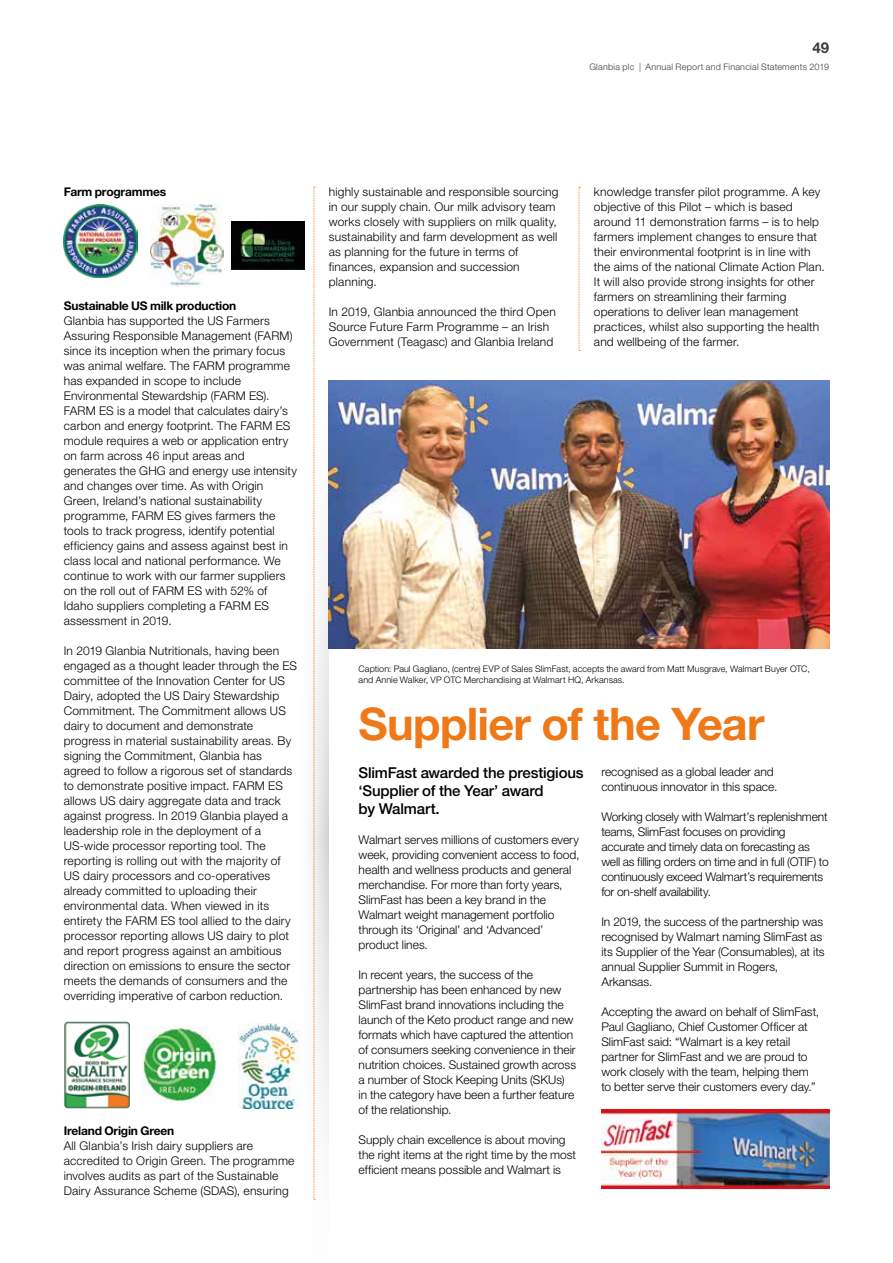
<style>
.page{position:relative;width:893px;height:1263px;background:#fff}
.page>*{position:absolute;margin:0;border:0;box-sizing:border-box;transform-origin:0 0}
.t1{font:700 45px "Helvetica Neue LT Std";letter-spacing:-.015em;color:#ef7918}
.t2{font:500 15px/18px "Helvetica Neue LT Std";letter-spacing:-.015em;color:#000}
.t3{font:700 15px "Helvetica Neue LT Std";color:#3c3c3b}
.t4{font:300 12px/15px "Helvetica Neue LT Std";letter-spacing:.01em;color:#000}
.t5{font:300 12px/15px "Helvetica Neue LT Std";letter-spacing:-.015em;color:#000}
.t6{font:700 12px "Helvetica Neue LT Std";letter-spacing:-.015em;color:#000}
.t7{font:300 9px/10.5px "Helvetica Neue LT Std";letter-spacing:.01em;color:#000}
.t8{font:300 9px "Helvetica Neue LT Std";letter-spacing:.025em;color:#3c3c3b}
</style>
<div class="page">
<svg style="left:314px;top:187px;width:1px;height:179px"></svg>
<svg style="left:579px;top:187px;width:1px;height:164px"></svg>
<svg style="left:299px;top:366px;width:30px;height:834px"></svg>
<img style="left:329px;top:381px;width:500px;height:267px">
<img style="left:64px;top:204px;width:73px;height:74px">
<img style="left:150px;top:204px;width:73px;height:82px">
<img style="left:231px;top:221px;width:73px;height:48px">
<img style="left:64px;top:1021px;width:66px;height:87px">
<img style="left:143px;top:1026px;width:75px;height:76px">
<img style="left:239px;top:1023px;width:60px;height:85px">
<img style="left:601px;top:1110px;width:228px;height:78px">
<p class="t3" style="left:812px;top:39px;width:18px">49</p>
<p class="t8" style="left:589px;top:62px;width:241px">Glanbia plc | Annual Report and Financial Statements 2019</p>
<p class="t6" style="left:64px;top:184px;width:104px">Farm programmes</p>
<p class="t6" style="left:64px;top:298px;width:174px">Sustainable US milk production</p>
<p class="t4" style="left:64px;top:313px;width:235px">Glanbia has supported the US Farmers Assuring Responsible Management (FARM) since its inception when the primary focus was animal welfare. The FARM programme has expanded in scope to include Environmental Stewardship (FARM ES).<br>FARM ES is a model that calculates dairy’s carbon and energy footprint. The FARM ES module requires a web or application entry on farm across 46 input areas and generates the GHG and energy use intensity and changes over time. As with Origin Green, Ireland’s national sustainability programme, FARM ES gives farmers the tools to track progress, identify potential efficiency gains and assess against best in class local and national performance. We continue to work with our farmer suppliers on the roll out of FARM ES with 52% of Idaho suppliers completing a FARM ES assessment in 2019.</p>
<p class="t4" style="left:64px;top:643px;width:235px">In 2019 Glanbia Nutritionals, having been engaged as a thought leader through the ES committee of the Innovation Center for US Dairy, adopted the US Dairy Stewardship Commitment. The Commitment allows US dairy to document and demonstrate progress in material sustainability areas. By signing the Commitment, Glanbia has agreed to follow a rigorous set of standards to demonstrate positive impact. FARM ES allows US dairy aggregate data and track against progress. In 2019 Glanbia played a leadership role in the deployment of a US-wide processor reporting tool. The reporting is rolling out with the majority of US dairy processors and co-operatives already committed to uploading their environmental data. When viewed in its entirety the FARM ES tool allied to the dairy processor reporting allows US dairy to plot and report progress against an ambitious direction on emissions to ensure the sector meets the demands of consumers and the overriding imperative of carbon reduction.</p>
<p class="t6" style="left:64px;top:1123px;width:112px">Ireland Origin Green</p>
<p class="t4" style="left:64px;top:1138px;width:232px">All Glanbia’s Irish dairy suppliers are accredited to Origin Green. The programme involves audits as part of the Sustainable Dairy Assurance Scheme (SDAS), ensuring</p>
<p class="t4" style="left:329px;top:184px;width:231px">highly sustainable and responsible sourcing in our supply chain. Our milk advisory team works closely with suppliers on milk quality, sustainability and farm development as well as planning for the future in terms of finances, expansion and succession planning.</p>
<p class="t4" style="left:329px;top:304px;width:228px">In 2019, Glanbia announced the third Open<br>Source Future Farm Programme – an Irish<br>Government (Teagasc) and Glanbia Ireland</p>
<p class="t4" style="left:594px;top:184px;width:232px">knowledge transfer pilot programme. A key objective of this Pilot – which is based around 11 demonstration farms – is to help farmers implement changes to ensure that their environmental footprint is in line with the aims of the national Climate Action Plan.<br>It will also provide strong insights for other farmers on streamlining their farming operations to deliver lean management practices, whilst also supporting the health and wellbeing of the farmer.</p>
<p class="t7" style="left:359px;top:663px;width:453px">Caption: Paul Gagliano, (centre) EVP of Sales SlimFast, accepts the award from Matt Musgrave, Walmart Buyer OTC, and Annie Walker, VP OTC Merchandising at Walmart HQ, Arkansas.</p>
<h1 class="t1" style="left:359px;top:696px;width:407px">Supplier of the Year</h1>
<p class="t2" style="left:359px;top:764px;width:226px">SlimFast awarded the prestigious ‘Supplier of the Year’ award<br>by Walmart.</p>
<p class="t4" style="left:359px;top:832px;width:222px">Walmart serves millions of customers every week, providing convenient access to food, health and wellness products and general merchandise. For more than forty years, SlimFast has been a key brand in the Walmart weight management portfolio through its ‘Original’ and ‘Advanced’ product lines.</p>
<p class="t4" style="left:359px;top:967px;width:219px">In recent years, the success of the partnership has been enhanced by new SlimFast brand innovations including the launch of the Keto product range and new formats which have captured the attention of consumers seeking convenience in their nutrition choices. Sustained growth across a number of Stock Keeping Units (SKUs) in the category have been a further feature of the relationship.</p>
<p class="t4" style="left:359px;top:1132px;width:219px">Supply chain excellence is about moving the right items at the right time by the most efficient means possible and Walmart is</p>
<p class="t4" style="left:601px;top:764px;width:178px">recognised as a global leader and continuous innovator in this space.</p>
<p class="t5" style="left:601px;top:809px;width:229px">Working closely with Walmart’s replenishment teams, SlimFast focuses on providing accurate and timely data on forecasting as well as filling orders on time and in full (OTIF) to continuously exceed Walmart’s requirements for on-shelf availability.</p>
<p class="t4" style="left:601px;top:914px;width:225px">In 2019, the success of the partnership was recognised by Walmart naming SlimFast as its Supplier of the Year (Consumables), at its annual Supplier Summit in Rogers, Arkansas.</p>
<p class="t4" style="left:601px;top:1004px;width:219px">Accepting the award on behalf of SlimFast, Paul Gagliano, Chief Customer Officer at SlimFast said: “Walmart is a key retail partner for SlimFast and we are proud to work closely with the team, helping them to better serve their customers every day.”</p>
</div>
